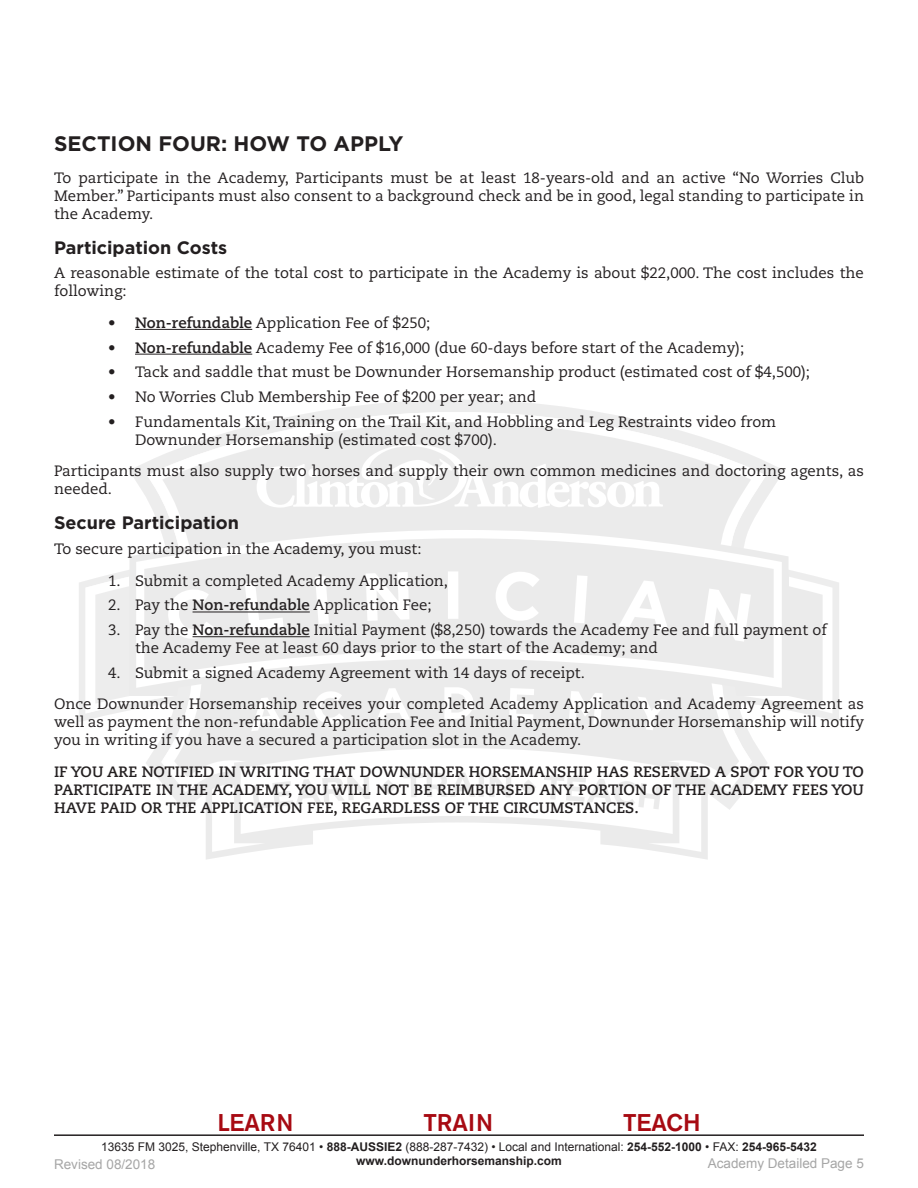
<style>
.page{position:relative;width:918px;height:1188px;background:#fff}
.page>*{position:absolute;margin:0;border:0;box-sizing:border-box;transform-origin:0 0}
.t1{font:500 24px "Akzidenz Grotesk BE";color:#a70a12}
.Section_header{font:700 21px "Gotham";color:#231f20}
.Subhead{font:700 18px "Gotham";color:#231f20}
.Body_-_no_indent{font:15px/18px "Caecilia LT Std";color:#231f20;text-align:justify}
.Body_-_no_indent-2{font:700 15px/18px "Caecilia LT Std";color:#231f20;text-align:justify}
.t2{font:13.5px "Arial";color:#a6a6a6}
.t3{font:12px "Arial";color:#231f20}
.t4{font:700 12px "Arial";color:#231f20}
.s1{font-weight:700}
</style>
<div class="page">
<svg style="left:129px;top:400px;width:655px;height:98px"></svg>
<svg style="left:147px;top:412px;width:619px;height:111px"></svg>
<svg style="left:162px;top:422px;width:589px;height:101px;fill:#ebebeb"></svg>
<svg style="left:146px;top:739px;width:621px;height:71px"></svg>
<svg style="left:161px;top:731px;width:591px;height:61px;fill:#ededed"></svg>
<svg style="left:174px;top:731px;width:565px;height:46px;background:#ededed"></svg>
<svg style="left:257px;top:444px;width:406px;height:64px"></svg>
<svg style="left:206px;top:742px;width:502px;height:118px"></svg>
<svg style="left:212px;top:741px;width:489px;height:113px"></svg>
<svg style="left:134px;top:523px;width:650px;height:33px;fill:#ebebeb"></svg>
<svg style="left:144px;top:527px;width:630px;height:29px;fill:#ebebeb"></svg>
<svg style="left:79px;top:556px;width:760px;height:175px"></svg>
<hr style="left:54px;top:1134px;width:810px;height:2px;background:#231f20">
<hr style="left:135px;top:329px;width:117px;height:1px;background:#231f20">
<hr style="left:135px;top:354px;width:117px;height:1px;background:#231f20">
<hr style="left:193px;top:612px;width:117px;height:1px;background:#231f20">
<hr style="left:193px;top:636px;width:117px;height:1px;background:#231f20">
<p class="Section_header" style="left:54px;top:130px;width:351px">SECTION FOUR: HOW TO APPLY</p>
<p class="Body_-_no_indent" style="left:54px;top:169px;width:812px">To participate in the Academy, Participants must be at least 18-years-old and an active “No Worries Club Member.” Participants must also consent to a background check and be in good, legal standing to participate in the Academy.</p>
<p class="Subhead" style="left:54px;top:235px;width:175px">Participation Costs</p>
<p class="Body_-_no_indent" style="left:54px;top:264px;width:811px">A reasonable estimate of the total cost to participate in the Academy is about $22,000. The cost includes the following:</p>
<p class="Body_-_no_indent" style="left:108px;top:314px;width:324px">• <span class="s1">Non-refundable</span> Application Fee of $250;</p>
<p class="Body_-_no_indent" style="left:108px;top:339px;width:638px">• <span class="s1">Non-refundable</span> Academy Fee of $16,000 (due 60-days before start of the Academy);</p>
<p class="Body_-_no_indent" style="left:108px;top:363px;width:703px">• Tack and saddle that must be Downunder Horsemanship product (estimated cost of $4,500);</p>
<p class="Body_-_no_indent" style="left:108px;top:388px;width:430px">• No Worries Club Membership Fee of $200 per year; and</p>
<p class="Body_-_no_indent" style="left:108px;top:413px;width:670px">• Fundamentals Kit, Training on the Trail Kit, and Hobbling and Leg Restraints video from</p>
<p class="Body_-_no_indent" style="left:135px;top:431px;width:364px">Downunder Horsemanship (estimated cost $700).</p>
<p class="Body_-_no_indent" style="left:54px;top:462px;width:812px">Participants must also supply two horses and supply their own common medicines and doctoring agents, as needed.</p>
<p class="Subhead" style="left:54px;top:511px;width:187px">Secure Participation</p>
<p class="Body_-_no_indent" style="left:54px;top:540px;width:369px">To secure participation in the Academy, you must:</p>
<p class="Body_-_no_indent" style="left:108px;top:572px;width:342px">1. Submit a completed Academy Application,</p>
<p class="Body_-_no_indent" style="left:108px;top:597px;width:325px">2. Pay the <span class="s1">Non-refundable</span> Application Fee;</p>
<p class="Body_-_no_indent" style="left:108px;top:621px;width:721px">3. Pay the <span class="s1">Non-refundable</span> Initial Payment ($8,250) towards the Academy Fee and full payment of</p>
<p class="Body_-_no_indent" style="left:135px;top:639px;width:524px">the Academy Fee at least 60 days prior to the start of the Academy; and</p>
<p class="Body_-_no_indent" style="left:108px;top:664px;width:478px">4. Submit a signed Academy Agreement with 14 days of receipt.</p>
<p class="Body_-_no_indent" style="left:54px;top:696px;width:812px">Once Downunder Horsemanship receives your completed Academy Application and Academy Agreement as well as payment the non-refundable Application Fee and Initial Payment, Downunder Horsemanship will notify you in writing if you have a secured a participation slot in the Academy.</p>
<p class="Body_-_no_indent-2" style="left:54px;top:763px;width:812px">IF YOU ARE NOTIFIED IN WRITING THAT DOWNUNDER HORSEMANSHIP HAS RESERVED A SPOT FOR YOU TO PARTICIPATE IN THE ACADEMY, YOU WILL NOT BE REIMBURSED ANY PORTION OF THE ACADEMY FEES YOU HAVE PAID OR THE APPLICATION FEE, REGARDLESS OF THE CIRCUMSTANCES.</p>
<h1 class="t1" style="left:217px;top:1108px;width:78px">LEARN</h1>
<h1 class="t1" style="left:424px;top:1108px;width:71px">TRAIN</h1>
<h1 class="t1" style="left:623px;top:1108px;width:79px">TEACH</h1>
<p class="t3" style="left:101px;top:1139px;width:717px">13635 FM 3025, Stephenville, TX 76401 • <span class="s1">888-AUSSIE2</span> (888-287-7432) • Local and International: <span class="s1">254-552-1000</span> • FAX: <span class="s1">254-965-5432</span></p>
<p class="t2" style="left:54px;top:1155px;width:103px">Revised 08/2018</p>
<p class="t4" style="left:356px;top:1153px;width:207px">www.downunderhorsemanship.com</p>
<p class="t2" style="left:708px;top:1155px;width:158px">Academy Detailed Page 5</p>
</div>
